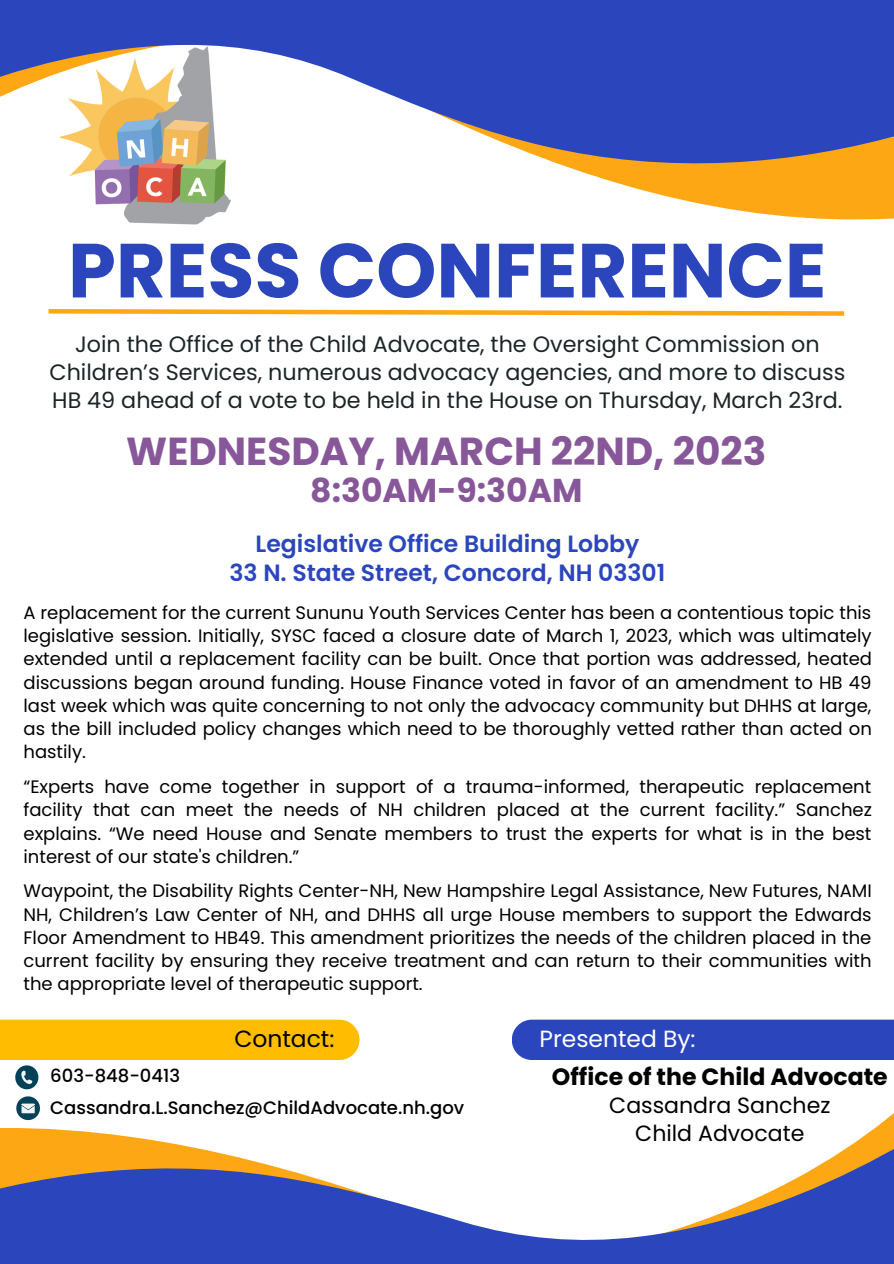
<style>
.page{position:relative;width:894px;height:1264px;background:#fff}
.page>*{position:absolute;margin:0;border:0;box-sizing:border-box;transform-origin:0 0}
.t1{font:700 76.5px "Poppins";color:#2b46bd}
.t2{font:700 39px "Poppins";color:#875799}
.t3{font:700 33px "Poppins";color:#875799}
.t4{font:600 23.55px/28.2px "Poppins";color:#2b46bd;text-align:center}
.t5{font:700 23.55px "Poppins";color:#000}
.t6{font:23.4px "Poppins";color:#fff}
.t7{font:23.4px "Poppins";color:#000}
.t8{font:22.2px/28.2px "Poppins";color:#1b2528;text-align:center}
.t9{font:22.05px/28.2px "Poppins";color:#000;text-align:center}
.t10{font:18px/23.2px "Poppins";color:#000;text-align:justify}
.t11{font:500 18px/31.5px "Poppins";color:#000}
</style>
<div class="page">
<svg style="left:124px;top:207px;width:104px;height:18px;fill:#a1a3a6"></svg>
<svg style="left:718px;top:207px;width:175px;height:13px;fill:#fda714"></svg>
<svg style="left:0;top:0;width:893px;height:207px;fill:#2b46bd"></svg>
<svg style="left:0;top:1036px;width:893px;height:227px"></svg>
<div style="left:0;top:1019px;width:359px;height:40px;background:#ffbc00"></div>
<div style="left:511px;top:1019px;width:382px;height:40px;background:#2b46bd"></div>
<svg style="left:15px;top:1065px;width:23px;height:24px"></svg>
<svg style="left:16px;top:1096px;width:24px;height:24px"></svg>
<svg style="left:48px;top:309px;width:797px;height:7px"></svg>
<h1 class="t1" style="left:68px;top:217px;width:759px">PRESS CONFERENCE</h1>
<p class="t8" style="left:49px;top:329px;width:797px">Join the Office of the Child Advocate, the Oversight Commission on<br>Children’s Services, numerous advocacy agencies, and more to discuss<br>HB 49 ahead of a vote to be held in the House on Thursday, March 23rd.</p>
<h2 class="t2" style="left:126px;top:423px;width:641px">WEDNESDAY, MARCH 22ND, 2023</h2>
<h3 class="t3" style="left:310px;top:467px;width:273px">8:30AM-9:30AM</h3>
<h3 class="t4" style="left:229px;top:530px;width:437px">Legislative Office Building Lobby<br>33 N. State Street, Concord, NH 03301</h3>
<p class="t10" style="left:23px;top:600px;width:849px">A replacement for the current Sununu Youth Services Center has been a contentious topic this legislative session. Initially, SYSC faced a closure date of March 1, 2023, which was ultimately extended until a replacement facility can be built. Once that portion was addressed, heated discussions began around funding. House Finance voted in favor of an amendment to HB 49 last week which was quite concerning to not only the advocacy community but DHHS at large, as the bill included policy changes which need to be thoroughly vetted rather than acted on hastily.</p>
<p class="t10" style="left:23px;top:775px;width:849px">“Experts have come together in support of a trauma-informed, therapeutic replacement facility that can meet the needs of NH children placed at the current facility.” Sanchez explains. “We need House and Senate members to trust the experts for what is in the best interest of our state's children.”</p>
<p class="t10" style="left:23px;top:879px;width:849px">Waypoint, the Disability Rights Center-NH, New Hampshire Legal Assistance, New Futures, NAMI NH, Children’s Law Center of NH, and DHHS all urge House members to support the Edwards Floor Amendment to HB49. This amendment prioritizes the needs of the children placed in the current facility by ensuring they receive treatment and can return to their communities with the appropriate level of therapeutic support.</p>
<p class="t6" style="left:539px;top:1022px;width:157px">Presented By:</p>
<p class="t11" style="left:50px;top:1060px;width:415px">603-848-0413<br>Cassandra.L.Sanchez@ChildAdvocate.nh.gov</p>
<h3 class="t5" style="left:552px;top:1060px;width:337px">Office of the Child Advocate</h3>
<p class="t7" style="left:234px;top:1022px;width:101px">Contact:</p>
<p class="t9" style="left:609px;top:1091px;width:222px">Cassandra Sanchez<br>Child Advocate</p>
</div>
